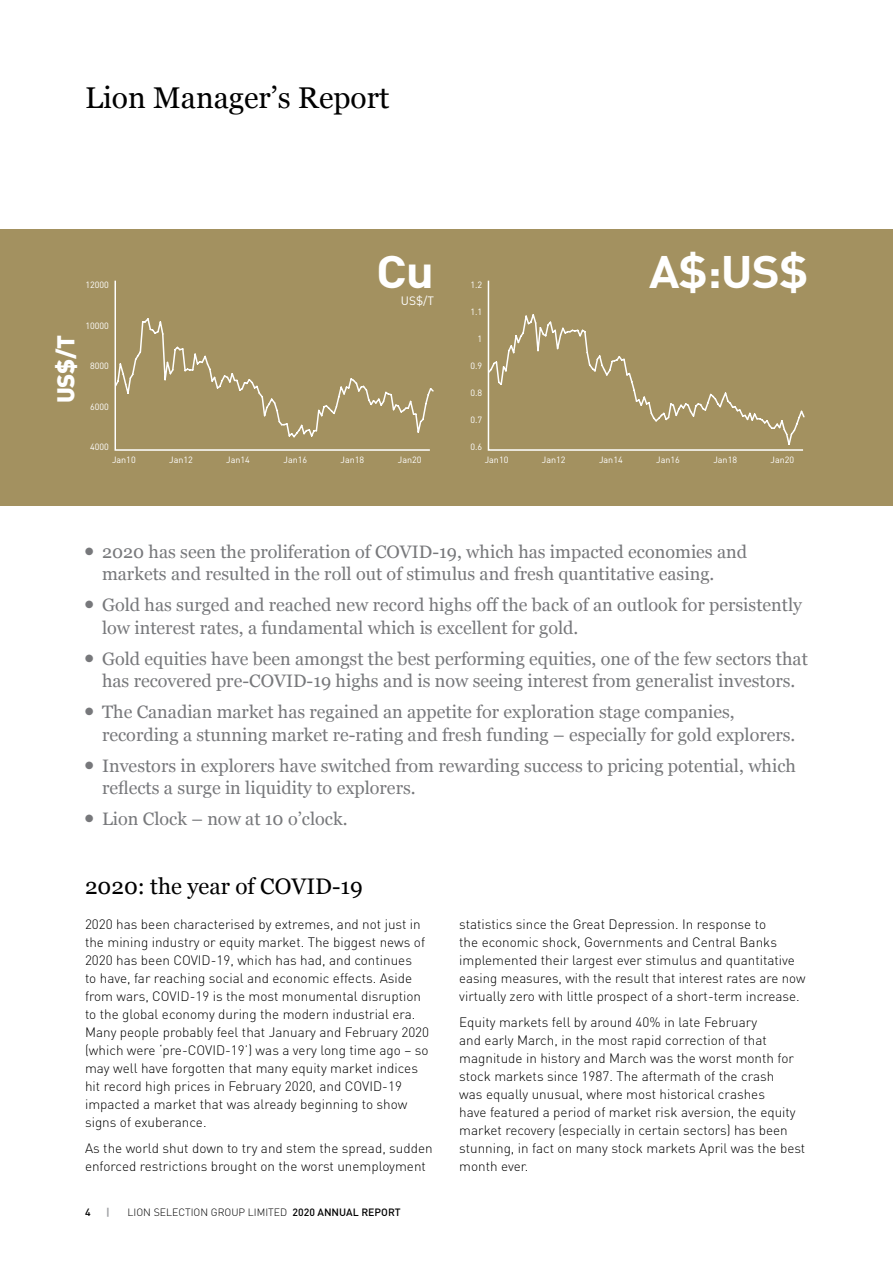
<style>
.page{position:relative;width:893px;height:1263px;background:#fff}
.page>*{position:absolute;margin:0;border:0;box-sizing:border-box;transform-origin:0 0}
.t1{font:700 45px "DIN";color:#fff;scale:1.06 1}
.t2{font:700 45px "DIN";color:#fff;scale:1.1 1}
.t3{font:30px "Georgia";color:#000}
.t4{font:900 24px "DIN";color:#fff}
.t5{font:22.5px "Georgia";color:#000}
.t6{font:18px/22.5px "Georgia";color:#77787b}
.t7{font:300 13.5px/18px "DIN";color:#000}
.t8{font:12px "DIN";color:#fff}
.t9{font:300 10.5px "DIN";color:#000}
.t10{font:500 10.5px "DIN";color:#000}
.t11{font:700 10.5px "DIN";color:#9d9fa2}
.t12{font:9px "DIN";color:#fff}
.s1{font-weight:500}
</style>
<div class="page">
<div style="left:0;top:230px;width:893px;height:276px;background:#a39160"></div>
<svg style="left:114px;top:280px;width:316px;height:171px"></svg>
<svg style="left:114px;top:317px;width:320px;height:122px"></svg>
<svg style="left:487px;top:280px;width:316px;height:171px"></svg>
<svg style="left:487px;top:313px;width:318px;height:133px"></svg>
<h2 class="t3" style="left:85px;top:75px;width:306px">Lion Manager’s Report</h2>
<h3 class="t4" style="left:50px;top:403px;width:69px;rotate:-90deg">US$/T</h3>
<p class="t12" style="left:85px;top:279px;width:25px">12000</p>
<p class="t12" style="left:85px;top:320px;width:25px">10000</p>
<p class="t12" style="left:90px;top:360px;width:20px">8000</p>
<p class="t12" style="left:90px;top:401px;width:20px">6000</p>
<p class="t12" style="left:90px;top:441px;width:20px">4000</p>
<h1 class="t2" style="left:376px;top:243px;width:54px">Cu</h1>
<p class="t8" style="left:401px;top:293px;width:35px">US$/T</p>
<p class="t12" style="left:112px;top:454px;width:25px">Jan10</p>
<p class="t12" style="left:169px;top:454px;width:25px">Jan12</p>
<p class="t12" style="left:226px;top:454px;width:25px">Jan14</p>
<p class="t12" style="left:283px;top:454px;width:25px">Jan16</p>
<p class="t12" style="left:341px;top:454px;width:25px">Jan18</p>
<p class="t12" style="left:398px;top:454px;width:25px">Jan20</p>
<p class="t12" style="left:470px;top:279px;width:13px">1.2</p>
<p class="t12" style="left:470px;top:306px;width:13px">1.1</p>
<p class="t12" style="left:477px;top:333px;width:6px">1</p>
<p class="t12" style="left:470px;top:360px;width:13px">0.9</p>
<p class="t12" style="left:470px;top:387px;width:13px">0.8</p>
<p class="t12" style="left:470px;top:414px;width:13px">0.7</p>
<p class="t12" style="left:470px;top:441px;width:13px">0.6</p>
<h1 class="t1" style="left:649px;top:243px;width:152px">A$:US$</h1>
<p class="t12" style="left:485px;top:454px;width:25px">Jan10</p>
<p class="t12" style="left:542px;top:454px;width:25px">Jan12</p>
<p class="t12" style="left:599px;top:454px;width:25px">Jan14</p>
<p class="t12" style="left:656px;top:454px;width:25px">Jan16</p>
<p class="t12" style="left:713px;top:454px;width:25px">Jan18</p>
<p class="t12" style="left:770px;top:454px;width:25px">Jan20</p>
<h3 class="t6" style="left:102px;top:540px;width:647px;text-indent:-17px">● 2020 has seen the proliferation of COVID-19, which has impacted economies and markets and resulted in the roll out of stimulus and fresh quantitative easing.</h3>
<h3 class="t6" style="left:102px;top:593px;width:702px;text-indent:-17px">● Gold has surged and reached new record highs off the back of an outlook for persistently low interest rates, a fundamental which is excellent for gold.</h3>
<h3 class="t6" style="left:85px;top:647px;width:724px;text-align:center">● Gold equities have been amongst the best performing equities, one of the few sectors that has recovered pre-COVID-19 highs and is now seeing interest from generalist investors.</h3>
<h3 class="t6" style="left:102px;top:700px;width:695px;text-indent:-17px">● The Canadian market has regained an appetite for exploration stage companies, recording a stunning market re-rating and fresh funding – especially for gold explorers.</h3>
<h3 class="t6" style="left:102px;top:754px;width:695px;text-indent:-17px">● Investors in explorers have switched from rewarding success to pricing potential, which reflects a surge in liquidity to explorers.</h3>
<h3 class="t6" style="left:85px;top:807px;width:264px">● Lion Clock – now at 10 o’clock.</h3>
<h3 class="t5" style="left:85px;top:869px;width:279px">2020: the year of COVID-19</h3>
<p class="t7" style="left:85px;top:915px;width:346px">2020 has been characterised by extremes, and not just in the mining industry or equity market. The biggest news of 2020 has been COVID-19, which has had, and continues<br>to have, far reaching social and economic effects. Aside from wars, COVID-19 is the most monumental disruption to the global economy during the modern industrial era.<br>Many people probably feel that January and February 2020 (which were ‘pre-COVID-19’) was a very long time ago – so may well have forgotten that many equity market indices hit record high prices in February 2020, and COVID-19 impacted a market that was already beginning to show signs of exuberance.</p>
<p class="t7" style="left:85px;top:1139px;width:349px">As the world shut down to try and stem the spread, sudden enforced restrictions brought on the worst unemployment</p>
<p class="t10" style="left:85px;top:1206px;width:7px">4</p>
<p class="t11" style="left:106px;top:1206px;width:5px">|</p>
<p class="t9" style="left:128px;top:1206px;width:275px">LION SELECTION GROUP LIMITED <span class="s1">2020 ANNUAL REPORT</span></p>
<p class="t7" style="left:459px;top:915px;width:348px">statistics since the Great Depression. In response to<br>the economic shock, Governments and Central Banks implemented their largest ever stimulus and quantitative easing measures, with the result that interest rates are now virtually zero with little prospect of a short-term increase.</p>
<p class="t7" style="left:459px;top:1013px;width:348px">Equity markets fell by around 40% in late February<br>and early March, in the most rapid correction of that magnitude in history and March was the worst month for stock markets since 1987. The aftermath of the crash<br>was equally unusual, where most historical crashes<br>have featured a period of market risk aversion, the equity market recovery (especially in certain sectors) has been stunning, in fact on many stock markets April was the best month ever.</p>
</div>
